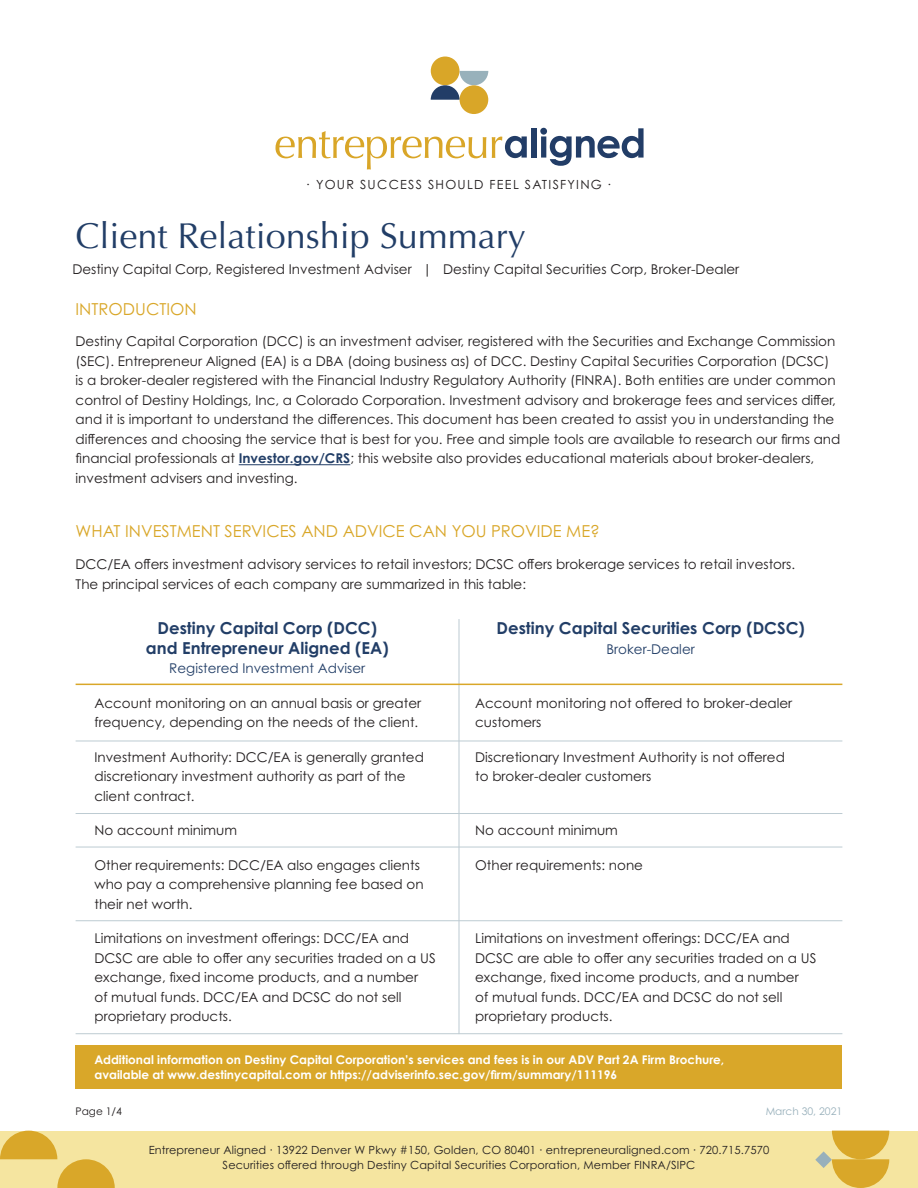
<style>
.page{position:relative;width:918px;height:1188px;background:#fff}
.page>*{position:absolute;margin:0;border:0;box-sizing:border-box;transform-origin:0 0}
.t1{font:36px "Optima";color:#223e67}
.t2{font:700 16.5px/19.5px "Century Gothic Pro";color:#223e67;text-align:center}
.t3{font:16.5px "Century Gothic Pro";color:#d9a729}
.t4{font:13.5px/19.5px "Century Gothic Pro";color:#231f20}
.t5{font:13.5px "Century Gothic Pro";color:#223e67}
.t6{font:12.6px "Century Gothic Pro";letter-spacing:.1em;color:#231f20}
.t7{font:700 12px/15px "Century Gothic Pro";color:#fff}
.t8{font:11.25px/15px "Century Gothic Pro";letter-spacing:.01em;color:#231f20;text-align:center}
.t9{font:10.5px "Century Gothic Pro";color:#98b0bb}
.t10{font:10.5px "Century Gothic Pro";color:#231f20}
.s1{font-weight:700;color:#223e67}
</style>
<div class="page">
<div style="left:0;top:1131px;width:918px;height:57px;background:#f5e5a0"></div>
<svg style="left:0;top:1131px;width:115px;height:57px"></svg>
<svg style="left:276px;top:131px;width:210px;height:39px"></svg>
<svg style="left:492px;top:136px;width:35px;height:22px"></svg>
<div style="left:531px;top:128px;width:5px;height:30px;background:#223d67"></div>
<svg style="left:540px;top:128px;width:104px;height:38px"></svg>
<div style="left:460px;top:85px;width:28px;height:29px;background:#d9a628;border-radius:50%"></div>
<div style="left:431px;top:57px;width:29px;height:28px;background:#d9a628;border-radius:50%"></div>
<svg style="left:431px;top:71px;width:57px;height:29px"></svg>
<svg style="left:815px;top:1131px;width:74px;height:57px"></svg>
<div style="left:76px;top:1046px;width:766px;height:43px;background:#d9a729"></div>
<hr style="left:239px;top:464px;width:111px;height:1px;background:#223e67">
<hr style="left:459px;top:619px;width:1px;height:415px;background:#bdcbd2">
<hr style="left:76px;top:684px;width:766px;height:1px;background:#d9a729">
<hr style="left:76px;top:813px;width:766px;height:1px;background:#bdcbd2">
<hr style="left:76px;top:1033px;width:766px;height:1px;background:#bdcbd2">
<hr style="left:76px;top:847px;width:766px;height:1px;background:#bdcbd2">
<hr style="left:76px;top:920px;width:766px;height:1px;background:#bdcbd2">
<hr style="left:76px;top:741px;width:766px;height:1px;background:#bdcbd2">
<p class="t6" style="left:307px;top:176px;width:306px">· YOUR SUCCESS SHOULD FEEL SATISFYING ·</p>
<h1 class="t1" style="left:76px;top:215px;width:452px">Client Relationship Summary</h1>
<p class="t4" style="left:72px;top:259px;width:668px">Destiny Capital Corp, Registered Investment Adviser | Destiny Capital Securities Corp, Broker-Dealer</p>
<p class="t3" style="left:76px;top:299px;width:123px">INTRODUCTION</p>
<p class="t4" style="left:76px;top:332px;width:766px">Destiny Capital Corporation (DCC) is an investment adviser, registered with the Securities and Exchange Commission (SEC). Entrepreneur Aligned (EA) is a DBA (doing business as) of DCC. Destiny Capital Securities Corporation (DCSC) is a broker-dealer registered with the Financial Industry Regulatory Authority (FINRA). Both entities are under common control of Destiny Holdings, Inc, a Colorado Corporation. Investment advisory and brokerage fees and services differ, and it is important to understand the differences. This document has been created to assist you in understanding the differences and choosing the service that is best for you. Free and simple tools are available to research our firms and financial professionals at <span class="s1">Investor.gov/CRS</span>; this website also provides educational materials about broker-dealers, investment advisers and investing.</p>
<p class="t3" style="left:76px;top:521px;width:526px">WHAT INVESTMENT SERVICES AND ADVICE CAN YOU PROVIDE ME?</p>
<p class="t4" style="left:76px;top:554px;width:721px">DCC/EA offers investment advisory services to retail investors; DCSC offers brokerage services to retail investors.<br>The principal services of each company are summarized in this table:</p>
<p class="t2" style="left:146px;top:618px;width:244px">Destiny Capital Corp (DCC) and Entrepreneur Aligned (EA)</p>
<p class="t5" style="left:169px;top:660px;width:197px">Registered Investment Adviser</p>
<p class="t2" style="left:497px;top:618px;width:310px">Destiny Capital Securities Corp (DCSC)</p>
<p class="t5" style="left:607px;top:641px;width:90px">Broker-Dealer</p>
<p class="t4" style="left:94px;top:693px;width:328px">Account monitoring on an annual basis or greater frequency, depending on the needs of the client.</p>
<p class="t4" style="left:94px;top:747px;width:331px">Investment Authority: DCC/EA is generally granted discretionary investment authority as part of the client contract.</p>
<p class="t4" style="left:94px;top:820px;width:144px">No account minimum</p>
<p class="t4" style="left:94px;top:855px;width:331px">Other requirements: DCC/EA also engages clients who pay a comprehensive planning fee based on their net worth.</p>
<p class="t4" style="left:94px;top:928px;width:343px">Limitations on investment offerings: DCC/EA and DCSC are able to offer any securities traded on a US exchange, fixed income products, and a number<br>of mutual funds. DCC/EA and DCSC do not sell proprietary products.</p>
<p class="t4" style="left:475px;top:693px;width:319px">Account monitoring not offered to broker-dealer customers</p>
<p class="t4" style="left:475px;top:747px;width:311px">Discretionary Investment Authority is not offered to broker-dealer customers</p>
<p class="t4" style="left:475px;top:820px;width:144px">No account minimum</p>
<p class="t4" style="left:475px;top:855px;width:169px">Other requirements: none</p>
<p class="t4" style="left:475px;top:928px;width:343px">Limitations on investment offerings: DCC/EA and DCSC are able to offer any securities traded on a US exchange, fixed income products, and a number<br>of mutual funds. DCC/EA and DCSC do not sell proprietary products.</p>
<p class="t7" style="left:94px;top:1052px;width:631px">Additional information on Destiny Capital Corporation’s services and fees is in our ADV Part 2A Firm Brochure, available at www.destinycapital.com or https://adviserinfo.sec.gov/firm/summary/111196</p>
<p class="t10" style="left:76px;top:1105px;width:48px">Page 1/4</p>
<p class="t9" style="left:766px;top:1105px;width:78px">March 30, 2021</p>
<p class="t8" style="left:149px;top:1143px;width:622px">Entrepreneur Aligned · 13922 Denver W Pkwy #150, Golden, CO 80401 · entrepreneuraligned.com · 720.715.7570<br>Securities offered through Destiny Capital Securities Corporation, Member FINRA/SIPC</p>
</div>
